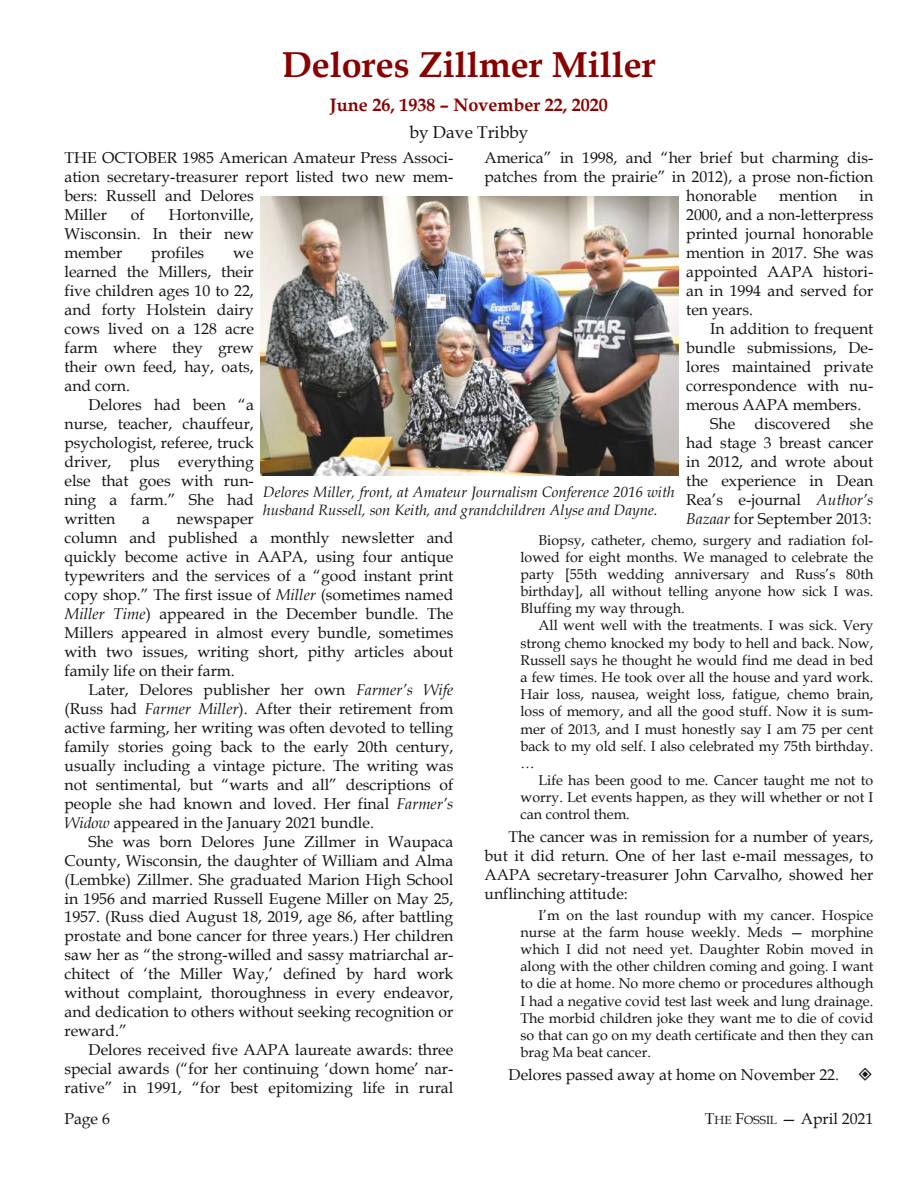
<style>
.page{position:relative;width:918px;height:1188px;background:#fff}
.page>*{position:absolute;margin:0;border:0;box-sizing:border-box;transform-origin:0 0}
.t1{font:700 36px "Book Antiqua";color:#800}
.t2{font:700 18px "Book Antiqua";color:#800}
.t3{font:17.25px "Book Antiqua";color:#161413}
.t4{font:15.75px/19px "Book Antiqua";color:#161413;text-align:justify}
.t5{font:italic 15px/18.1px "Book Antiqua";color:#161413}
.t6{font:14.25px/17.2px "Book Antiqua";color:#161413;text-align:justify}
.s1{font-style:italic}
.s2{font-size:11.85px}
</style>
<div class="page">
<img style="left:260px;top:196px;width:419px;height:280px">
<h1 class="t1" style="left:282px;top:44px;width:375px">Delores Zillmer Miller</h1>
<p class="t2" style="left:330px;top:94px;width:280px">June 26, 1938 – November 22, 2020</p>
<p class="t3" style="left:410px;top:122px;width:120px">by Dave Tribby</p>
<p class="t4" style="left:484px;top:148px;width:390px">America” in 1998, and “her brief but charming dis-</p>
<p class="t4" style="left:485px;top:167px;width:390px">patches from the prairie” in 2012), a prose non-fiction</p>
<p class="t4" style="left:686px;top:186px;width:72px">honorable</p>
<p class="t4" style="left:779px;top:186px;width:60px">mention</p>
<p class="t4" style="left:64px;top:148px;width:390px;text-align:left">THE OCTOBER 1985 American Amateur Press Associ&shy;ation secretary-treasurer report listed two new mem&shy;bers: Russell and Delores<br>Miller</p>
<p class="t4" style="left:686px;top:186px;width:189px;text-indent:173px">in 2000, and a non-letterpress printed journal honorable mention in 2017. She was appointed AAPA histori&shy;an in 1994 and served for ten years.</p>
<p class="t4" style="left:710px;top:319px;width:165px">In addition to frequent</p>
<p class="t4" style="left:686px;top:338px;width:189px">bundle submissions, De-</p>
<p class="t4" style="left:686px;top:357px;width:189px">lores maintained private</p>
<p class="t4" style="left:686px;top:376px;width:189px">correspondence with nu-</p>
<p class="t4" style="left:686px;top:395px;width:177px">merous AAPA members.</p>
<p class="t4" style="left:710px;top:414px;width:165px">She discovered she</p>
<p class="t4" style="left:686px;top:433px;width:189px">had stage 3 breast cancer</p>
<p class="t4" style="left:686px;top:452px;width:189px">in 2012, and wrote about</p>
<p class="t4" style="left:686px;top:471px;width:189px">the experience in Dean</p>
<p class="t4" style="left:686px;top:490px;width:189px">Rea’s e-journal <span class="s1">Author’s</span></p>
<p class="t4" style="left:686px;top:509px;width:187px"><span class="s1">Bazaar</span> for September 2013:</p>
<p class="t6" style="left:521px;top:531px;width:354px;text-indent:18px">Biopsy, catheter, chemo, surgery and radiation fol&shy;lowed for eight months. We managed to celebrate the party [55th wedding anniversary and Russ’s 80th birthday], all without telling anyone how sick I was.<br>Bluffing my way through.</p>
<p class="t6" style="left:521px;top:617px;width:354px;text-indent:18px">All went well with the treatments. I was sick. Very strong chemo knocked my body to hell and back. Now, Russell says he thought he would find me dead in bed a few times. He took over all the house and yard work.<br>Hair loss, nausea, weight loss, fatigue, chemo brain, loss of memory, and all the good stuff. Now it is sum&shy;mer of 2013, and I must honestly say I am 75 per cent back to my old self. I also celebrated my 75th birthday. …</p>
<p class="t6" style="left:521px;top:772px;width:354px;text-indent:18px">Life has been good to me. Cancer taught me not to worry. Let events happen, as they will whether or not I can control them.</p>
<p class="t4" style="left:485px;top:827px;width:390px;text-indent:24px">The cancer was in remission for a number of years, but it did return. One of her last e-mail messages, to AAPA secretary-treasurer John Carvalho, showed her unflinching attitude:</p>
<p class="t6" style="left:521px;top:907px;width:354px;text-indent:18px">I’m on the last roundup with my cancer. Hospice nurse at the farm house weekly. Meds — morphine which I did not need yet. Daughter Robin moved in along with the other children coming and going. I want to die at home. No more chemo or procedures although I had a negative covid test last week and lung drainage.<br>The morbid children joke they want me to die of covid so that can go on my death certificate and then they can brag Ma beat cancer.</p>
<p class="t4" style="left:509px;top:1065px;width:332px">Delores passed away at home on November 22.</p>
<p class="t4" style="left:65px;top:205px;width:191px;text-indent:104px">Hortonville, Wisconsin. In their new member</p>
<p class="t4" style="left:131px;top:205px;width:15px">of</p>
<p class="t4" style="left:151px;top:243px;width:54px">profiles</p>
<p class="t4" style="left:65px;top:243px;width:191px;text-indent:169px">we learned the Millers, their five children ages 10 to 22, and forty Holstein dairy cows lived on a 128 acre farm where they grew their own feed, hay, oats, and corn.</p>
<p class="t4" style="left:65px;top:395px;width:191px;text-indent:24px">Delores had been “a nurse, teacher, chauffeur, psychologist, referee, truck driver, plus everything else that goes with run&shy;ning a farm.” She had written</p>
<p class="t5" style="left:263px;top:483px;width:413px">Delores Miller, front, at Amateur Journalism Conference 2016 with husband Russell, son Keith, and grandchildren Alyse and Dayne.</p>
<p class="t4" style="left:65px;top:509px;width:390px;text-align:left;text-indent:112px">newspaper<br>column and published a monthly newsletter and quickly become active in AAPA, using four antique typewriters and the services of a “good instant print copy shop.” The first issue of <span class="s1">Miller</span> (sometimes named <span class="s1">Miller Time</span>) appeared in the December bundle. The Millers appeared in almost every bundle, sometimes with two issues, writing short, pithy articles about family life on their farm.</p>
<p class="t4" style="left:65px;top:680px;width:390px;text-indent:24px">Later, Delores publisher her own <span class="s1">Farmer’s Wife </span>(Russ had <span class="s1">Farmer Miller</span>). After their retirement from active farming, her writing was often devoted to telling family stories going back to the early 20th century, usually including a vintage picture. The writing was not sentimental, but “warts and all” descriptions of people she had known and loved. Her final <span class="s1">Farmer’s Widow</span> appeared in the January 2021 bundle.</p>
<p class="t4" style="left:65px;top:832px;width:390px;text-indent:24px">She was born Delores June Zillmer in Waupaca County, Wisconsin, the daughter of William and Alma (Lembke) Zillmer. She graduated Marion High School in 1956 and married Russell Eugene Miller on May 25, 1957. (Russ died August 18, 2019, age 86, after battling prostate and bone cancer for three years.) Her children saw her as “the strong-willed and sassy matriarchal ar&shy;chitect of ‘the Miller Way,’ defined by hard work without complaint, thoroughness in every endeavor, and dedication to others without seeking recognition or reward.”</p>
<p class="t4" style="left:65px;top:1041px;width:390px;text-indent:24px">Delores received five AAPA laureate awards: three special awards (“for her continuing ‘down home’ nar&shy;rative” in 1991, “for best epitomizing life in rural</p>
<p class="t4" style="left:142px;top:509px;width:9px">a</p>
<p class="t4" style="left:64px;top:1110px;width:47px">Page 6</p>
<p class="t4" style="left:705px;top:1110px;width:170px">T<span class="s2">HE</span> F<span class="s2">OSSIL</span> — April 2021</p>
</div>
